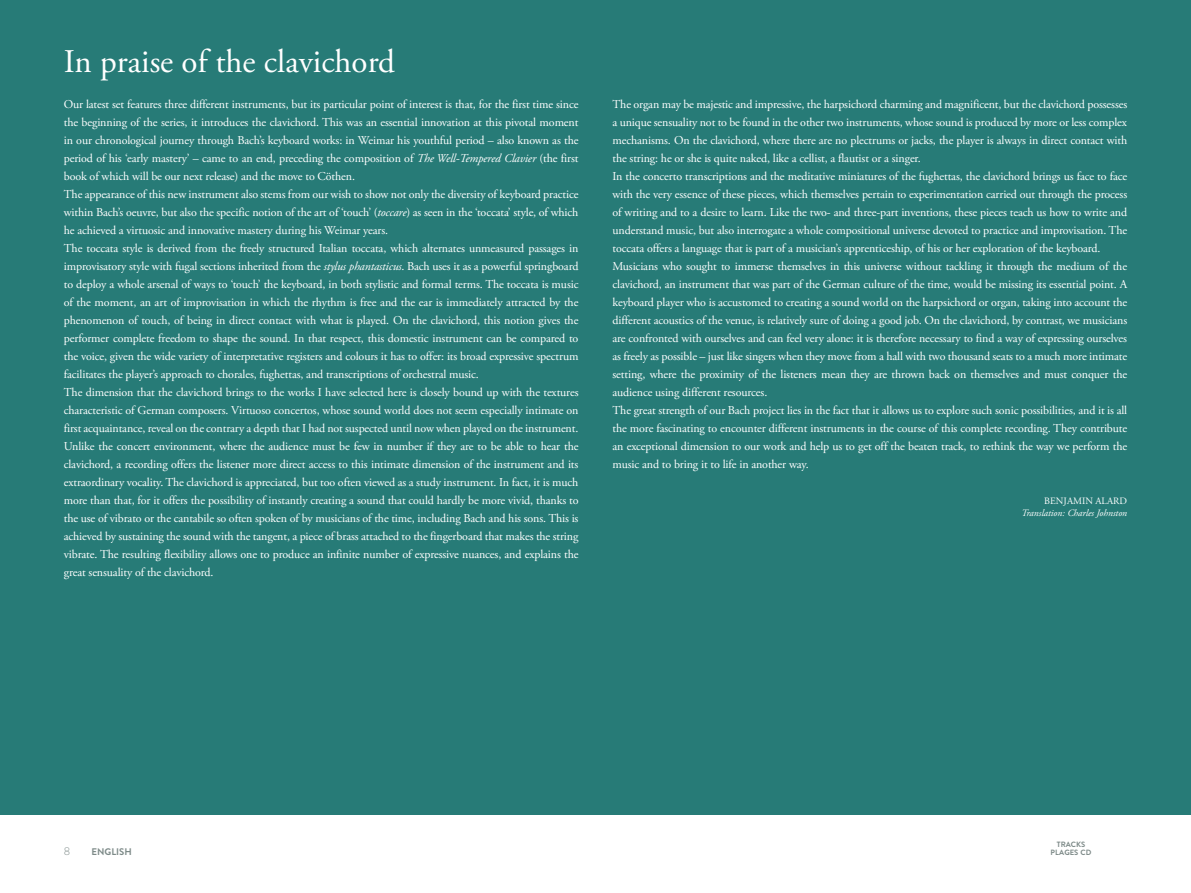
<style>
.page{position:relative;width:1191px;height:893px;background:#fff}
.page>*{position:absolute;margin:0;border:0;box-sizing:border-box;transform-origin:0 0}
.t1{font:33px "Adobe Garamond Pro";color:#fff}
.t2{font:12px/18px "Adobe Garamond Pro";letter-spacing:-.01em;color:#fff}
.t3{font:300 11.25px "Brandon Grotesque";color:#7d8a88}
.t4{font:italic 9.75px "Adobe Garamond Pro";color:#fff}
.t5{font:9.75px "Adobe Garamond Pro";letter-spacing:.005em;color:#fff}
.t6{font:9.6px "Brandon Grotesque Bold SC800";color:#7d8a88}
.t7{font:7.65px "Brandon Grotesque Bold SC800";color:#7d8a88}
.s1{font-style:italic}
</style>
<div class="page">
<div style="left:0;top:0;width:1191px;height:814px;background:#277b77"></div>
<h1 class="t1" style="left:64px;top:42px;width:333px">In praise of the clavichord</h1>
<p class="t2" style="left:64px;top:96px;width:516px">Our latest set features three different instruments, but its particular point of interest is that, for the first time since the beginning of the series, it introduces the clavichord. This was an essential innovation at this pivotal moment in our chronological journey through Bach’s keyboard works: in Weimar his youthful period – also known as the period of his ‘early mastery’ – came to an end, preceding the composition of <span class="s1">The Well-Tempered Clavier</span> (the first book of which will be our next release) and the move to Cöthen.<br>The appearance of this new instrument also stems from our wish to show not only the diversity of keyboard practice within Bach’s oeuvre, but also the specific notion of the art of ‘touch’ (<span class="s1">toccare</span>) as seen in the ‘toccata’ style, of which he achieved a virtuosic and innovative mastery during his Weimar years.<br>The toccata style is derived from the freely structured Italian toccata, which alternates unmeasured passages in improvisatory style with fugal sections inherited from the <span class="s1">stylus phantasticus</span>. Bach uses it as a powerful springboard to deploy a whole arsenal of ways to ‘touch’ the keyboard, in both stylistic and formal terms. The toccata is music of the moment, an art of improvisation in which the rhythm is free and the ear is immediately attracted by the phenomenon of touch, of being in direct contact with what is played. On the clavichord, this notion gives the performer complete freedom to shape the sound. In that respect, this domestic instrument can be compared to the voice, given the wide variety of interpretative registers and colours it has to offer: its broad expressive spectrum facilitates the player’s approach to chorales, fughettas, and transcriptions of orchestral music.<br>The dimension that the clavichord brings to the works I have selected here is closely bound up with the textures characteristic of German composers. Virtuoso concertos, whose sound world does not seem especially intimate on first acquaintance, reveal on the contrary a depth that I had not suspected until now when played on the instrument.<br>Unlike the concert environment, where the audience must be few in number if they are to be able to hear the clavichord, a recording offers the listener more direct access to this intimate dimension of the instrument and its extraordinary vocality. The clavichord is appreciated, but too often viewed as a study instrument. In fact, it is much more than that, for it offers the possibility of instantly creating a sound that could hardly be more vivid, thanks to the use of vibrato or the cantabile so often spoken of by musicians of the time, including Bach and his sons. This is achieved by sustaining the sound with the tangent, a piece of brass attached to the fingerboard that makes the string vibrate. The resulting flexibility allows one to produce an infinite number of expressive nuances, and explains the great sensuality of the clavichord.</p>
<p class="t2" style="left:612px;top:96px;width:516px">The organ may be majestic and impressive, the harpsichord charming and magnificent, but the clavichord possesses a unique sensuality not to be found in the other two instruments, whose sound is produced by more or less complex mechanisms. On the clavichord, where there are no plectrums or jacks, the player is always in direct contact with the string: he or she is quite naked, like a cellist, a flautist or a singer.<br>In the concerto transcriptions and the meditative miniatures of the fughettas, the clavichord brings us face to face with the very essence of these pieces, which themselves pertain to experimentation carried out through the process of writing and to a desire to learn. Like the two- and three-part inventions, these pieces teach us how to write and understand music, but also interrogate a whole compositional universe devoted to practice and improvisation. The toccata offers a language that is part of a musician’s apprenticeship, of his or her exploration of the keyboard.<br>Musicians who sought to immerse themselves in this universe without tackling it through the medium of the clavichord, an instrument that was part of the German culture of the time, would be missing its essential point. A keyboard player who is accustomed to creating a sound world on the harpsichord or organ, taking into account the different acoustics of the venue, is relatively sure of doing a good job. On the clavichord, by contrast, we musicians are confronted with ourselves and can feel very alone: it is therefore necessary to find a way of expressing ourselves as freely as possible – just like singers when they move from a hall with two thousand seats to a much more intimate setting, where the proximity of the listeners mean they are thrown back on themselves and must conquer the audience using different resources.<br>The great strength of our Bach project lies in the fact that it allows us to explore such sonic possibilities, and it is all the more fascinating to encounter different instruments in the course of this complete recording. They contribute an exceptional dimension to our work and help us to get off the beaten track, to rethink the way we perform the music and to bring it to life in another way.</p>
<p class="t5" style="left:1044px;top:495px;width:84px">BENJAMIN ALARD</p>
<p class="t4" style="left:1021px;top:507px;width:107px">Translation: Charles Johnston</p>
<p class="t3" style="left:64px;top:844px;width:8px">8</p>
<p class="t7" style="left:1056px;top:839px;width:30px">TRACKS</p>
<p class="t6" style="left:91px;top:845px;width:42px">ENGLISH</p>
<p class="t7" style="left:1050px;top:847px;width:42px">PLAGES CD</p>
</div>
